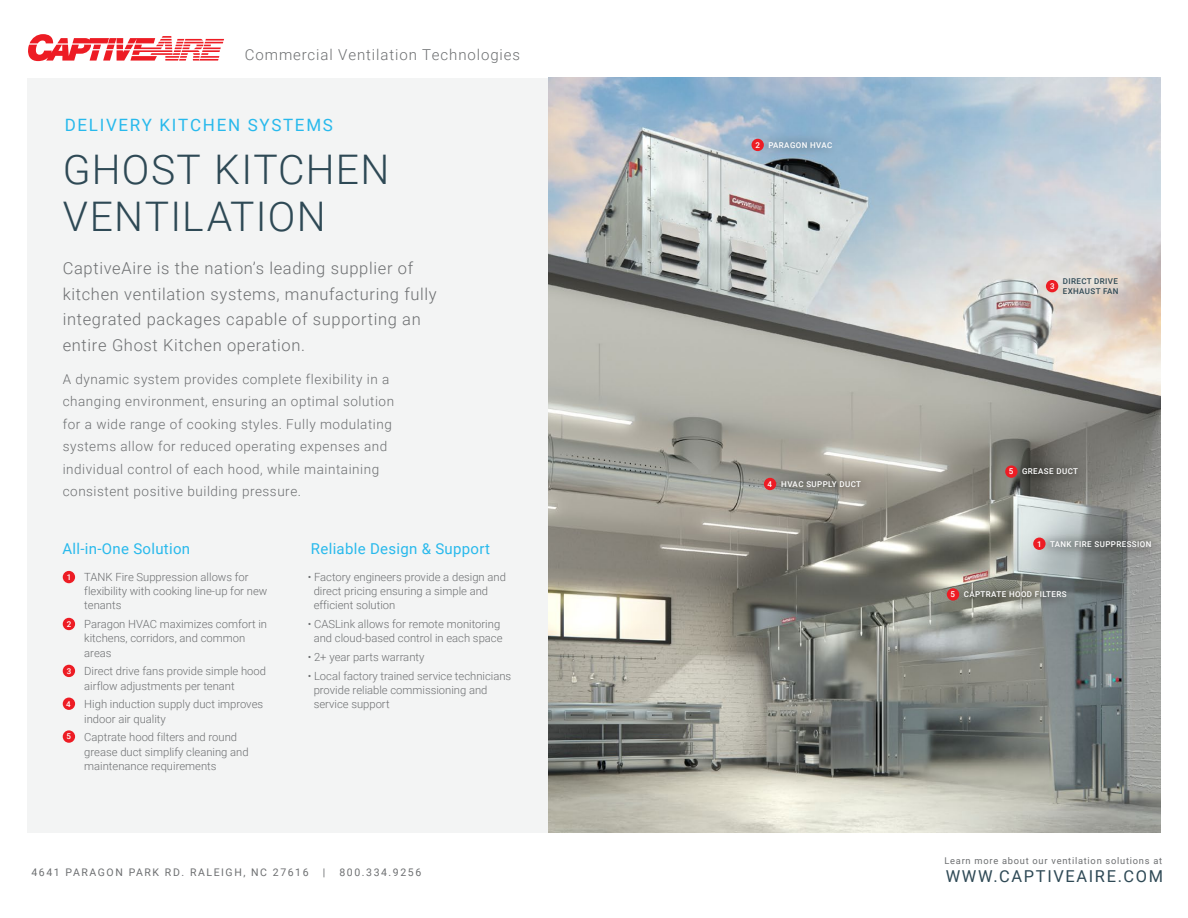
<style>
.page{position:relative;width:1188px;height:918px;background:#fff}
.page>*{position:absolute;margin:0;border:0;box-sizing:border-box;transform-origin:0 0}
.t1{font:300 40.8px/47.7px "Roboto";letter-spacing:.03em;color:#2e4955}
.t2{font:16.95px "Roboto";letter-spacing:.1em;color:#28b9ec}
.t3{font:300 16.5px/25.5px "Roboto";letter-spacing:.04em;color:#6d6f71}
.t4{font:16.35px "Roboto";letter-spacing:.1em;color:#2e4955}
.t5{font:15px "Roboto";letter-spacing:.02em;color:#28b9ec}
.t6{font:300 15px "Roboto";letter-spacing:.06em;color:#6d6f71}
.t7{font:300 13.5px/22.5px "Roboto";letter-spacing:.04em;color:#6d6f71}
.t8{font:300 11.25px/14.2px "Roboto";color:#6d6f71}
.t9{font:10.5px "Roboto";letter-spacing:.15em;color:#6d6f71}
.t10{font:9.3px "Roboto";letter-spacing:.08em;color:#6d6f71}
.t11{font:500 7.95px "Roboto";letter-spacing:.05em;color:#fff}
.t12{font:500 7.95px/10.5px "Roboto";letter-spacing:.05em;color:#2e4955}
</style>
<div class="page">
<div style="left:27px;top:78px;width:864px;height:755px;background:#f3f4f4"></div>
<svg style="left:28px;top:34px;width:196px;height:27px"></svg>
<img style="left:549px;top:78px;width:612px;height:755px">
<div style="left:63px;top:571px;width:12px;height:12px;background:#ed1c24;border-radius:50%"></div>
<div style="left:63px;top:618px;width:12px;height:12px;background:#ed1c24;border-radius:50%"></div>
<div style="left:752px;top:139px;width:12px;height:12px;background:#ed1c24;border-radius:50%"></div>
<div style="left:63px;top:665px;width:12px;height:12px;background:#ed1c24;border-radius:50%"></div>
<div style="left:63px;top:698px;width:12px;height:12px;background:#ed1c24;border-radius:50%"></div>
<div style="left:764px;top:478px;width:12px;height:12px;background:#ed1c24;border-radius:50%"></div>
<div style="left:63px;top:730px;width:12px;height:13px;background:#ed1c24;border-radius:50%"></div>
<div style="left:947px;top:588px;width:12px;height:13px;background:#ed1c24;border-radius:50%"></div>
<div style="left:1046px;top:280px;width:12px;height:12px;background:#ed1c24;border-radius:50%"></div>
<div style="left:1033px;top:538px;width:13px;height:12px;background:#ed1c24;border-radius:50%"></div>
<div style="left:1005px;top:465px;width:13px;height:13px;background:#ed1c24;border-radius:50%"></div>
<h3 class="t6" style="left:245px;top:44px;width:277px">Commercial Ventilation Technologies</h3>
<h2 class="t2" style="left:65px;top:113px;width:270px">DELIVERY KITCHEN SYSTEMS</h2>
<h1 class="t1" style="left:63px;top:144px;width:328px">GHOST KITCHEN<br>VENTILATION</h1>
<h3 class="t3" style="left:63px;top:255px;width:376px">CaptiveAire is the nation’s leading supplier of kitchen ventilation systems, manufacturing fully integrated packages capable of supporting an entire Ghost Kitchen operation.</h3>
<p class="t7" style="left:63px;top:367px;width:333px">A dynamic system provides complete flexibility in a changing environment, ensuring an optimal solution for a wide range of cooking styles. Fully modulating systems allow for reduced operating expenses and individual control of each hood, while maintaining consistent positive building pressure.</p>
<h3 class="t5" style="left:63px;top:538px;width:129px">All-in-One Solution</h3>
<h3 class="t5" style="left:311px;top:538px;width:181px">Reliable Design &amp; Support</h3>
<p class="t8" style="left:84px;top:569px;width:185px">TANK Fire Suppression allows for flexibility with cooking line-up for new tenants</p>
<p class="t8" style="left:84px;top:616px;width:184px">Paragon HVAC maximizes comfort in kitchens, corridors, and common areas</p>
<p class="t8" style="left:84px;top:664px;width:183px">Direct drive fans provide simple hood airflow adjustments per tenant</p>
<p class="t8" style="left:84px;top:697px;width:180px">High induction supply duct improves indoor air quality</p>
<p class="t8" style="left:84px;top:730px;width:166px">Captrate hood filters and round grease duct simplify cleaning and maintenance requirements</p>
<p class="t8" style="left:314px;top:569px;width:194px;text-indent:-6px">• Factory engineers provide a design and direct pricing ensuring a simple and efficient solution</p>
<p class="t8" style="left:308px;top:616px;width:196px;text-align:center">• CASLink allows for remote monitoring and cloud-based control in each space</p>
<p class="t8" style="left:308px;top:649px;width:118px">• 2+ year parts warranty</p>
<p class="t8" style="left:314px;top:668px;width:199px;text-indent:-6px">• Local factory trained service technicians provide reliable commissioning and service support</p>
<p class="t11" style="left:67px;top:572px;width:6px">1</p>
<p class="t11" style="left:67px;top:618px;width:6px">2</p>
<p class="t11" style="left:67px;top:665px;width:6px">3</p>
<p class="t11" style="left:66px;top:698px;width:6px">4</p>
<p class="t11" style="left:66px;top:731px;width:6px">5</p>
<p class="t11" style="left:756px;top:139px;width:6px">2</p>
<p class="t11" style="left:768px;top:139px;width:66px">PARAGON HVAC</p>
<p class="t11" style="left:767px;top:478px;width:6px">4</p>
<p class="t11" style="left:781px;top:478px;width:81px">HVAC SUPPLY DUCT</p>
<p class="t11" style="left:1050px;top:281px;width:6px">3</p>
<p class="t12" style="left:1063px;top:275px;width:57px">DIRECT DRIVE<br>EXHAUST FAN</p>
<p class="t11" style="left:1009px;top:466px;width:71px">5 GREASE DUCT</p>
<p class="t11" style="left:1037px;top:538px;width:116px">1 TANK FIRE SUPPRESSION</p>
<p class="t11" style="left:951px;top:589px;width:6px">5</p>
<p class="t11" style="left:964px;top:589px;width:104px">CAPTRATE HOOD FILTERS</p>
<p class="t10" style="left:944px;top:854px;width:219px">Learn more about our ventilation solutions at</p>
<p class="t9" style="left:31px;top:865px;width:279px">4641 PARAGON PARK RD. RALEIGH, NC 27616</p>
<p class="t9" style="left:323px;top:865px;width:4px">|</p>
<p class="t9" style="left:339px;top:865px;width:83px">800.334.9256</p>
<h3 class="t4" style="left:946px;top:865px;width:219px">WWW.CAPTIVEAIRE.COM</h3>
</div>
